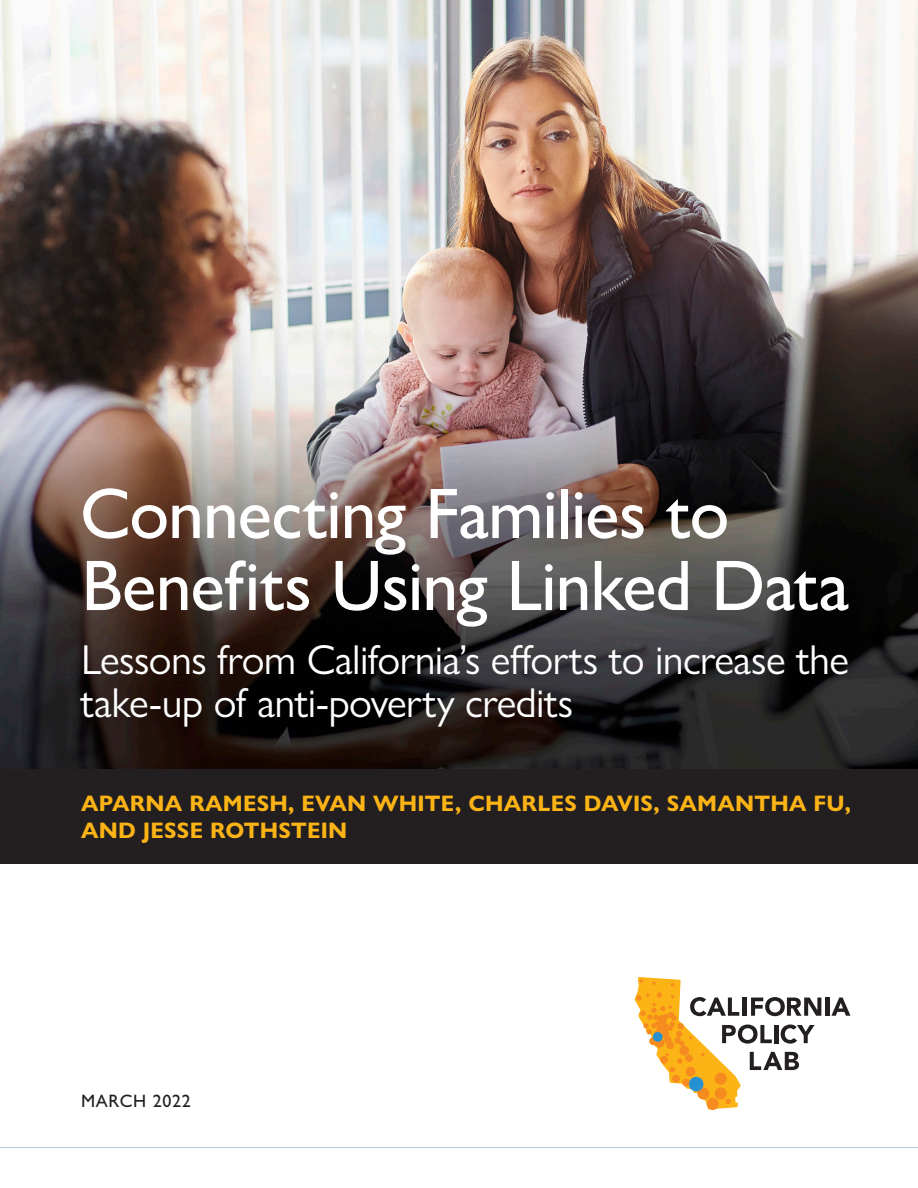
<style>
.page{position:relative;width:918px;height:1188px;background:#fff}
.page>*{position:absolute;margin:0;border:0;box-sizing:border-box;transform-origin:0 0}
.t1{font:500 72px/72px "Gill Sans Nova";letter-spacing:-.02em;color:#fff}
.t2{font:42px/43.5px "Gill Sans Nova";letter-spacing:-.015em;color:#fff}
.t3{font:700 22.5px/27px "Gill Sans Nova";letter-spacing:.01em;color:#fbb316}
.t4{font:500 18px "Gill Sans Nova";letter-spacing:.04em;color:#231f20}
</style>
<div class="page">
<img style="left:0;top:0;width:918px;height:770px">
<hr style="left:0;top:1147px;width:918px;height:1px;background:#b8c6d6">
<hr style="left:826px;top:998px;width:4px;height:18px;background:#231f20">
<svg style="left:831px;top:998px;width:19px;height:18px"></svg>
<svg style="left:634px;top:977px;width:187px;height:132px"></svg>
<div style="left:0;top:770px;width:918px;height:94px;background:#231f20"></div>
<p class="t1" style="left:80px;top:477px;width:770px">Connecting Families to<br>Benefits Using Linked Data</p>
<p class="t2" style="left:81px;top:637px;width:770px">Lessons from California’s efforts to increase the take-up of anti-poverty credits</p>
<p class="t3" style="left:81px;top:790px;width:772px">APARNA RAMESH, EVAN WHITE, CHARLES DAVIS, SAMANTHA FU,<br>AND JESSE ROTHSTEIN</p>
<p class="t4" style="left:81px;top:1090px;width:111px">MARCH 2022</p>
</div>
